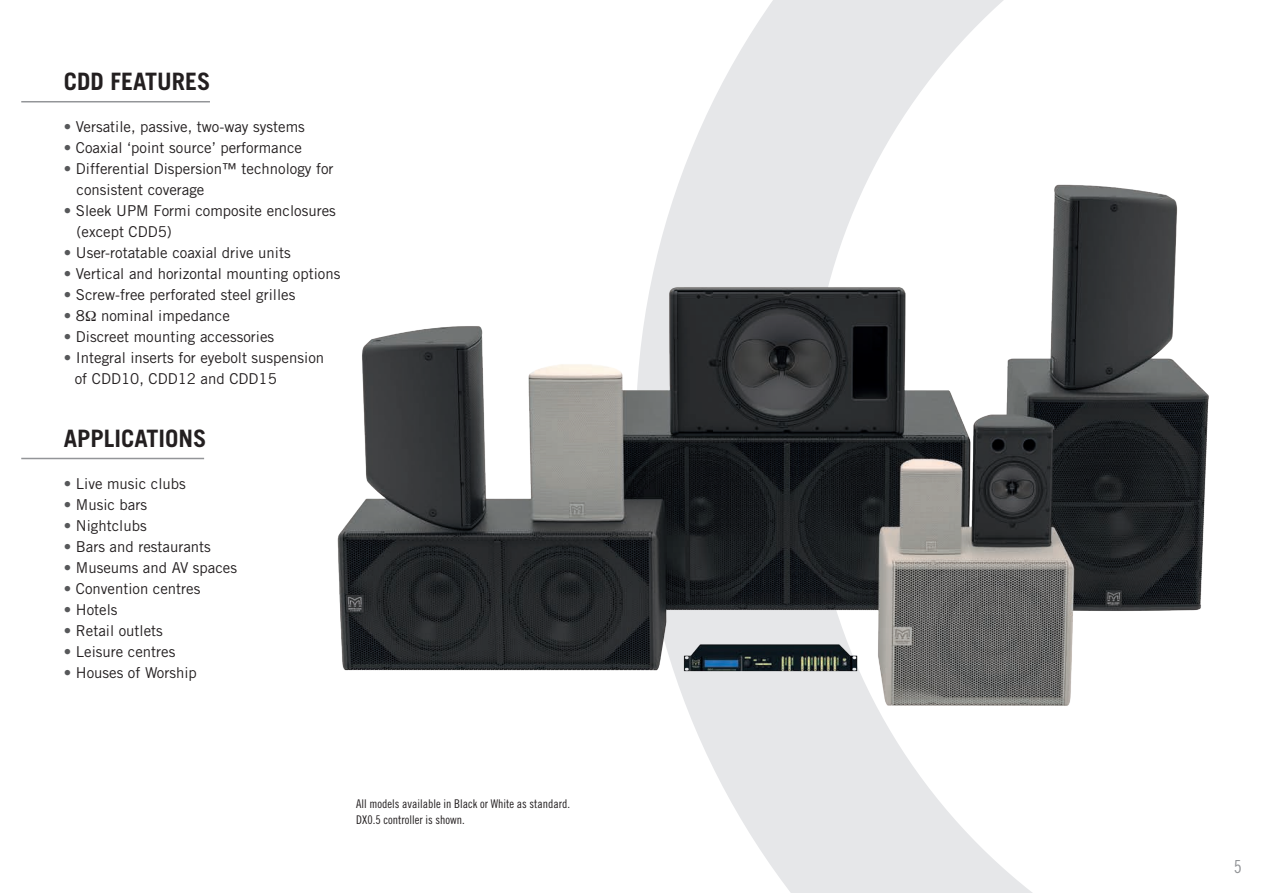
<style>
.page{position:relative;width:1263px;height:893px;background:#fff}
.page>*{position:absolute;margin:0;border:0;box-sizing:border-box;transform-origin:0 0}
.t1{font:700 24px "Trade Gothic";color:#231f20}
.t2{font:18px "Trade Gothic Cond Eighteen";color:#939598}
.t3{font:15px/21px "Trade Gothic";color:#231f20}
.t4{font:12px/16.5px "Trade Gothic Cond Eighteen";color:#231f20}
.s1{color:#57585a}
</style>
<div class="page">
<svg style="left:684px;top:0;width:348px;height:893px"></svg>
<hr style="left:21px;top:101px;width:189px;height:1px;background:#939598">
<hr style="left:21px;top:458px;width:183px;height:1px;background:#939598">
<img style="left:337px;top:168px;width:872px;height:552px">
<h1 class="t1" style="left:64px;top:67px;width:148px">CDD FEATURES</h1>
<p class="t3" style="left:64px;top:116px;width:243px"><span class="s1">•</span> Versatile, passive, two-way systems</p>
<p class="t3" style="left:64px;top:137px;width:240px"><span class="s1">•</span> Coaxial ‘point source’ performance</p>
<p class="t3" style="left:77px;top:158px;width:259px;text-indent:-13px"><span class="s1">•</span> Differential Dispersion™ technology for consistent coverage</p>
<p class="t3" style="left:77px;top:200px;width:261px;text-indent:-13px"><span class="s1">•</span> Sleek UPM Formi composite enclosures (except CDD5)</p>
<p class="t3" style="left:64px;top:242px;width:228px"><span class="s1">•</span> User-rotatable coaxial drive units</p>
<p class="t3" style="left:64px;top:263px;width:278px"><span class="s1">•</span> Vertical and horizontal mounting options</p>
<p class="t3" style="left:64px;top:284px;width:233px"><span class="s1">•</span> Screw-free perforated steel grilles</p>
<p class="t3" style="left:64px;top:305px;width:168px"><span class="s1">•</span> 8 nominal impedance</p>
<p class="t3" style="left:64px;top:326px;width:212px"><span class="s1">•</span> Discreet mounting accessories</p>
<p class="t3" style="left:75px;top:347px;width:251px;text-indent:-11px"><span class="s1">•</span> Integral inserts for eyebolt suspension of CDD10, CDD12 and CDD15</p>
<h1 class="t1" style="left:64px;top:424px;width:144px">APPLICATIONS</h1>
<p class="t3" style="left:64px;top:473px;width:124px"><span class="s1">•</span> Live music clubs</p>
<p class="t3" style="left:64px;top:494px;width:85px"><span class="s1">•</span> Music bars</p>
<p class="t3" style="left:64px;top:515px;width:84px"><span class="s1">•</span> Nightclubs</p>
<p class="t3" style="left:64px;top:536px;width:149px"><span class="s1">•</span> Bars and restaurants</p>
<p class="t3" style="left:64px;top:557px;width:175px"><span class="s1">•</span> Museums and AV spaces</p>
<p class="t3" style="left:64px;top:578px;width:138px"><span class="s1">•</span> Convention centres</p>
<p class="t3" style="left:64px;top:599px;width:55px"><span class="s1">•</span> Hotels</p>
<p class="t3" style="left:64px;top:620px;width:101px"><span class="s1">•</span> Retail outlets</p>
<p class="t3" style="left:64px;top:641px;width:113px"><span class="s1">•</span> Leisure centres</p>
<p class="t3" style="left:64px;top:662px;width:135px"><span class="s1">•</span> Houses of Worship</p>
<p class="t4" style="left:356px;top:795px;width:215px">All models available in Black or White as standard.<br>DX0.5 controller is shown.</p>
<p class="t2" style="left:1234px;top:856px;width:9px">5</p>
</div>
